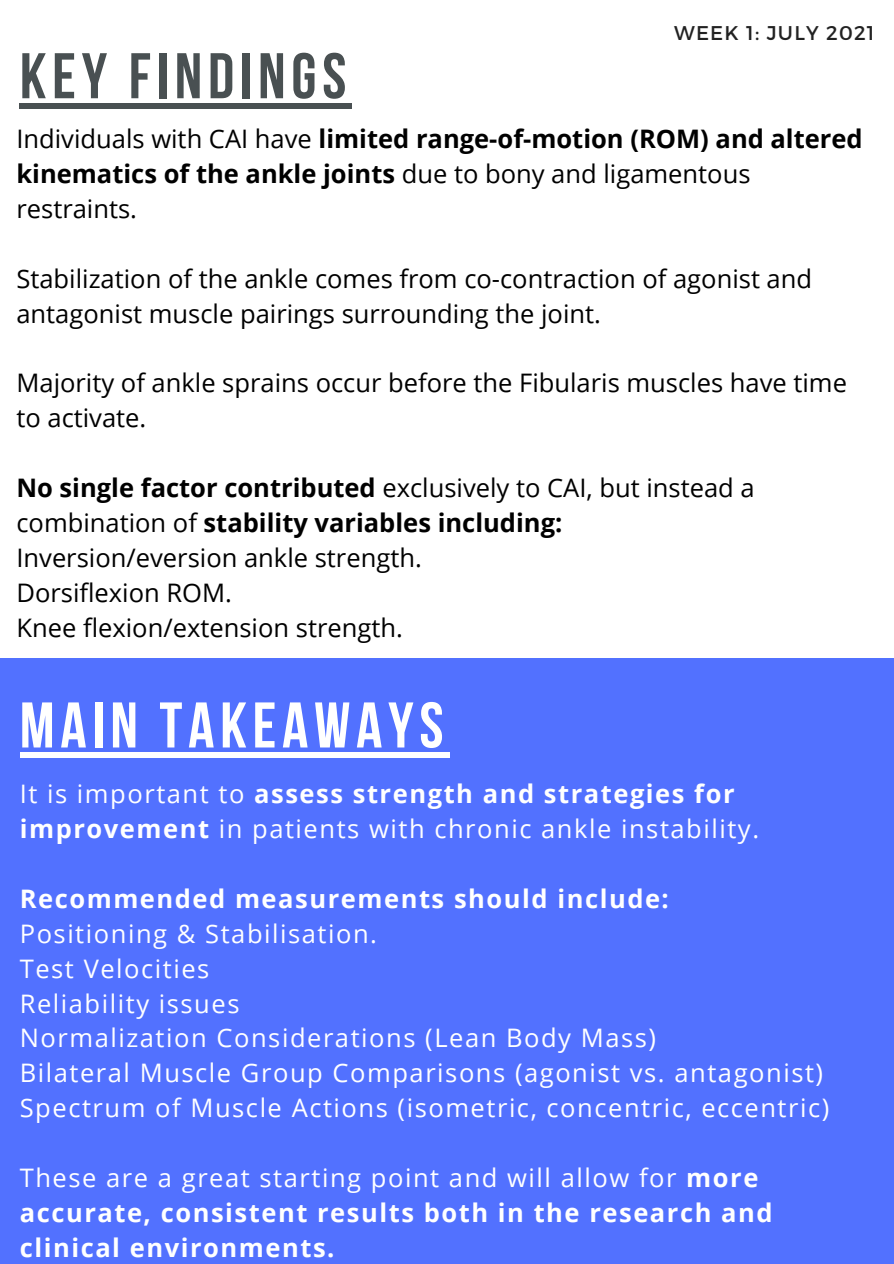
<style>
.page{position:relative;width:894px;height:1264px;background:#fff}
.page>*{position:absolute;margin:0;border:0;box-sizing:border-box;transform-origin:0 0}
.t1{font:700 64.35px "Bebas Neue";letter-spacing:.09em;color:#fff}
.t2{font:700 64.35px "Bebas Neue";letter-spacing:.09em;color:#495052}
.t3{font:25.5px/35px "Open Sans";letter-spacing:.06em;color:#fff}
.t4{font:25.5px/35px "Open Sans";color:#000}
.t5{font:700 25.5px/35px "Open Sans";color:#000}
.t6{font:700 25.5px/35px "Open Sans";letter-spacing:.06em;color:#fff}
.t7{font:19.8px "Montserrat";letter-spacing:.06em;color:#222}
.s1{font-weight:400}
.s2{font-weight:700}
</style>
<div class="page">
<div style="left:0;top:658px;width:893px;height:605px;background:#5271ff"></div>
<div style="left:20px;top:103px;width:332px;height:5px;background:#495052"></div>
<div style="left:20px;top:752px;width:429px;height:5px;background:#fff"></div>
<p class="t7" style="left:674px;top:20px;width:202px">WEEK 1: JULY 2021</p>
<p class="t2" style="left:20px;top:50px;width:328px">KEY FINDINGS</p>
<p class="t5" style="left:16px;top:121px;width:847px"><span class="s1">Individuals with CAI have</span> limited range-of-motion (ROM) and altered kinematics of the ankle joints <span class="s1">due to bony and ligamentous restraints.</span></p>
<p class="t4" style="left:16px;top:260px;width:797px">Stabilization of the ankle comes from co-contraction of agonist and antagonist muscle pairings surrounding the joint.</p>
<p class="t4" style="left:16px;top:365px;width:831px">Majority of ankle sprains occur before the Fibularis muscles have time to activate.</p>
<p class="t5" style="left:16px;top:470px;width:739px">No single factor contributed <span class="s1">exclusively to CAI, but instead a combination of</span> stability variables including:</p>
<p class="t4" style="left:16px;top:539px;width:407px">Inversion/eversion ankle strength.</p>
<p class="t4" style="left:16px;top:574px;width:217px">Dorsiflexion ROM.</p>
<p class="t4" style="left:16px;top:609px;width:388px">Knee flexion/extension strength.</p>
<p class="t1" style="left:20px;top:699px;width:425px">MAIN TAKEAWAYS</p>
<p class="t3" style="left:20px;top:775px;width:740px">It is important to <span class="s2">assess strength and strategies for improvement</span> in patients with chronic ankle instability.</p>
<p class="t6" style="left:20px;top:880px;width:650px">Recommended measurements should include:</p>
<p class="t3" style="left:20px;top:915px;width:359px">Positioning &amp; Stabilisation.</p>
<p class="t3" style="left:20px;top:950px;width:191px">Test Velocities</p>
<p class="t3" style="left:20px;top:985px;width:221px">Reliability issues</p>
<p class="t3" style="left:20px;top:1020px;width:637px">Normalization Considerations (Lean Body Mass)</p>
<p class="t3" style="left:20px;top:1054px;width:804px">Bilateral Muscle Group Comparisons (agonist vs. antagonist)</p>
<p class="t3" style="left:20px;top:1089px;width:810px">Spectrum of Muscle Actions (isometric, concentric, eccentric)</p>
<p class="t6" style="left:20px;top:1159px;width:754px"><span class="s1">These are a great starting point and will allow for</span> more accurate, consistent results both in the research and clinical environments.</p>
</div>
